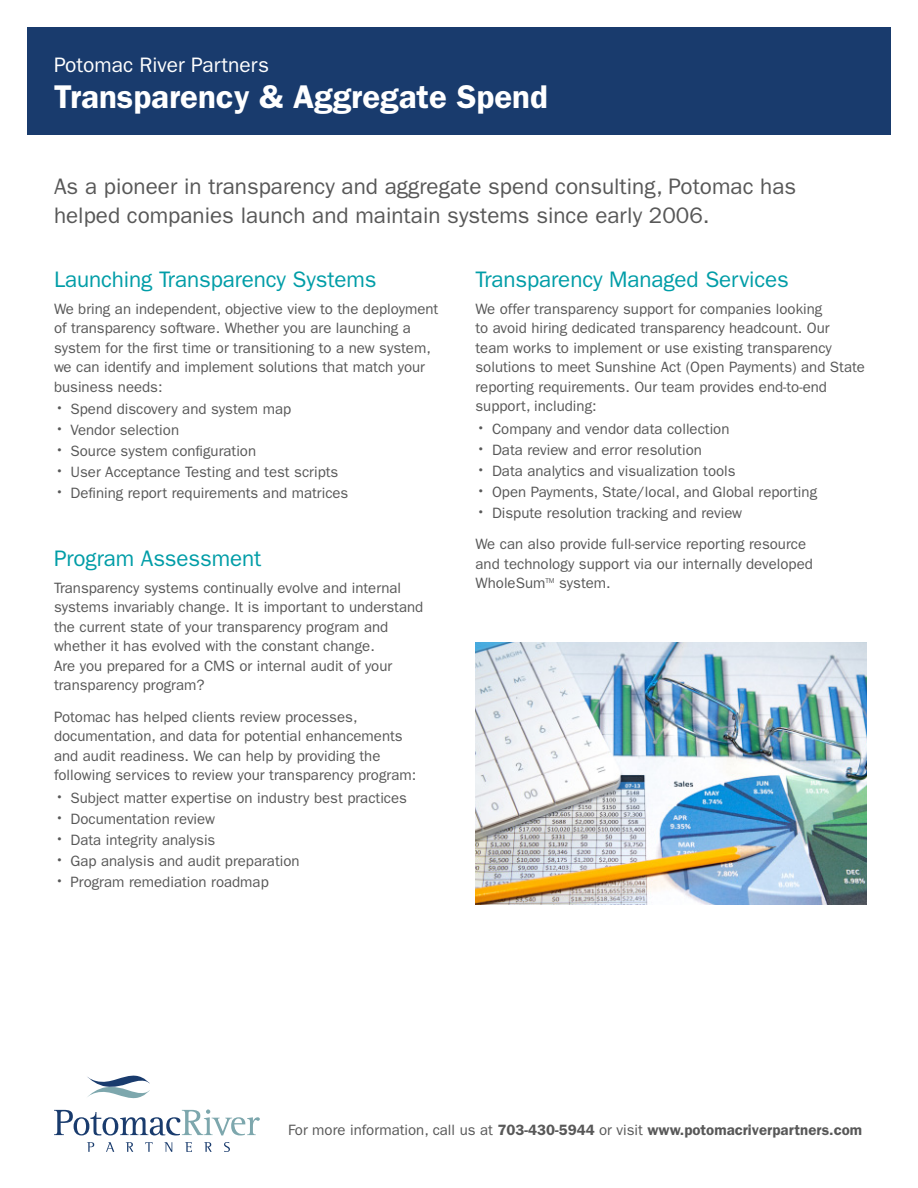
<style>
.page{position:relative;width:918px;height:1188px;background:#fff}
.page>*{position:absolute;margin:0;border:0;box-sizing:border-box;transform-origin:0 0}
.t1{font:600 33px "ITC Franklin Gothic Std";color:#fff}
.t2{font:22.5px/28.5px "ITC Franklin Gothic Std";color:#585858}
.t3{font:22.5px "ITC Franklin Gothic Std";letter-spacing:-.005em;color:#009da7}
.t4{font:21px "ITC Franklin Gothic Std";color:#fff}
.t5{font:15px/19.5px "ITC Franklin Gothic Std";color:#585858}
.t6{font:600 15px "ITC Franklin Gothic Std";color:#585858}
.s1{font-size:18px}
.s2{font-weight:400}
</style>
<div class="page">
<div style="left:27px;top:27px;width:864px;height:108px;background:#193b6d"></div>
<svg style="left:87px;top:1142px;width:7px;height:10px"></svg>
<svg style="left:106px;top:1142px;width:8px;height:10px"></svg>
<svg style="left:126px;top:1142px;width:7px;height:10px"></svg>
<svg style="left:145px;top:1142px;width:8px;height:10px"></svg>
<svg style="left:164px;top:1142px;width:8px;height:10px"></svg>
<svg style="left:185px;top:1142px;width:7px;height:10px"></svg>
<svg style="left:204px;top:1142px;width:8px;height:10px"></svg>
<svg style="left:224px;top:1142px;width:6px;height:10px"></svg>
<svg style="left:54px;top:1110px;width:206px;height:25px"></svg>
<svg style="left:87px;top:1075px;width:63px;height:24px"></svg>
<img style="left:476px;top:643px;width:390px;height:261px">
<p class="t4" style="left:54px;top:52px;width:216px">Potomac River Partners</p>
<p class="t1" style="left:54px;top:77px;width:495px">Transparency &amp; Aggregate Spend</p>
<p class="t2" style="left:54px;top:173px;width:744px">As a pioneer in transparency and aggregate spend consulting, Potomac has helped companies launch and maintain systems since early 2006.</p>
<p class="t3" style="left:54px;top:266px;width:324px">Launching Transparency Systems</p>
<p class="t5" style="left:54px;top:299px;width:386px">We bring an independent, objective view to the deployment of transparency software. Whether you are launching a system for the first time or transitioning to a new system, we can identify and implement solutions that match your business needs:</p>
<p class="t5" style="left:54px;top:400px;width:239px"><span class="s1">•</span> Spend discovery and system map</p>
<p class="t5" style="left:54px;top:421px;width:127px"><span class="s1">•</span> Vendor selection</p>
<p class="t5" style="left:54px;top:442px;width:204px"><span class="s1">•</span> Source system configuration</p>
<p class="t5" style="left:54px;top:463px;width:286px"><span class="s1">•</span> User Acceptance Testing and test scripts</p>
<p class="t5" style="left:54px;top:484px;width:296px"><span class="s1">•</span> Defining report requirements and matrices</p>
<p class="t3" style="left:54px;top:545px;width:209px">Program Assessment</p>
<p class="t5" style="left:54px;top:578px;width:371px">Transparency systems continually evolve and internal systems invariably change. It is important to understand the current state of your transparency program and whether it has evolved with the constant change.<br>Are you prepared for a CMS or internal audit of your transparency program?</p>
<p class="t5" style="left:54px;top:707px;width:364px">Potomac has helped clients review processes, documentation, and data for potential enhancements and audit readiness. We can help by providing the following services to review your transparency program:</p>
<p class="t5" style="left:54px;top:788px;width:355px"><span class="s1">•</span> Subject matter expertise on industry best practices</p>
<p class="t5" style="left:54px;top:809px;width:163px"><span class="s1">•</span> Documentation review</p>
<p class="t5" style="left:54px;top:830px;width:163px"><span class="s1">•</span> Data integrity analysis</p>
<p class="t5" style="left:54px;top:851px;width:247px"><span class="s1">•</span> Gap analysis and audit preparation</p>
<p class="t5" style="left:54px;top:872px;width:216px"><span class="s1">•</span> Program remediation roadmap</p>
<p class="t3" style="left:476px;top:266px;width:315px">Transparency Managed Services</p>
<p class="t5" style="left:476px;top:299px;width:391px">We offer transparency support for companies looking<br>to avoid hiring dedicated transparency headcount. Our team works to implement or use existing transparency solutions to meet Sunshine Act (Open Payments) and State reporting requirements. Our team provides end-to-end support, including:</p>
<p class="t5" style="left:476px;top:419px;width:256px"><span class="s1">•</span> Company and vendor data collection</p>
<p class="t5" style="left:476px;top:440px;width:228px"><span class="s1">•</span> Data review and error resolution</p>
<p class="t5" style="left:476px;top:461px;width:262px"><span class="s1">•</span> Data analytics and visualization tools</p>
<p class="t5" style="left:476px;top:482px;width:343px"><span class="s1">•</span> Open Payments, State/local, and Global reporting</p>
<p class="t5" style="left:476px;top:503px;width:268px"><span class="s1">•</span> Dispute resolution tracking and review</p>
<p class="t5" style="left:476px;top:535px;width:339px">We can also provide full-service reporting resource and technology support via our internally developed<br>WholeSum<sup>TM</sup> system.</p>
<p class="t6" style="left:288px;top:1121px;width:576px"><span class="s2">For more information, call us at</span> 703-430-5944 <span class="s2">or visit</span> www.potomacriverpartners.com</p>
</div>
